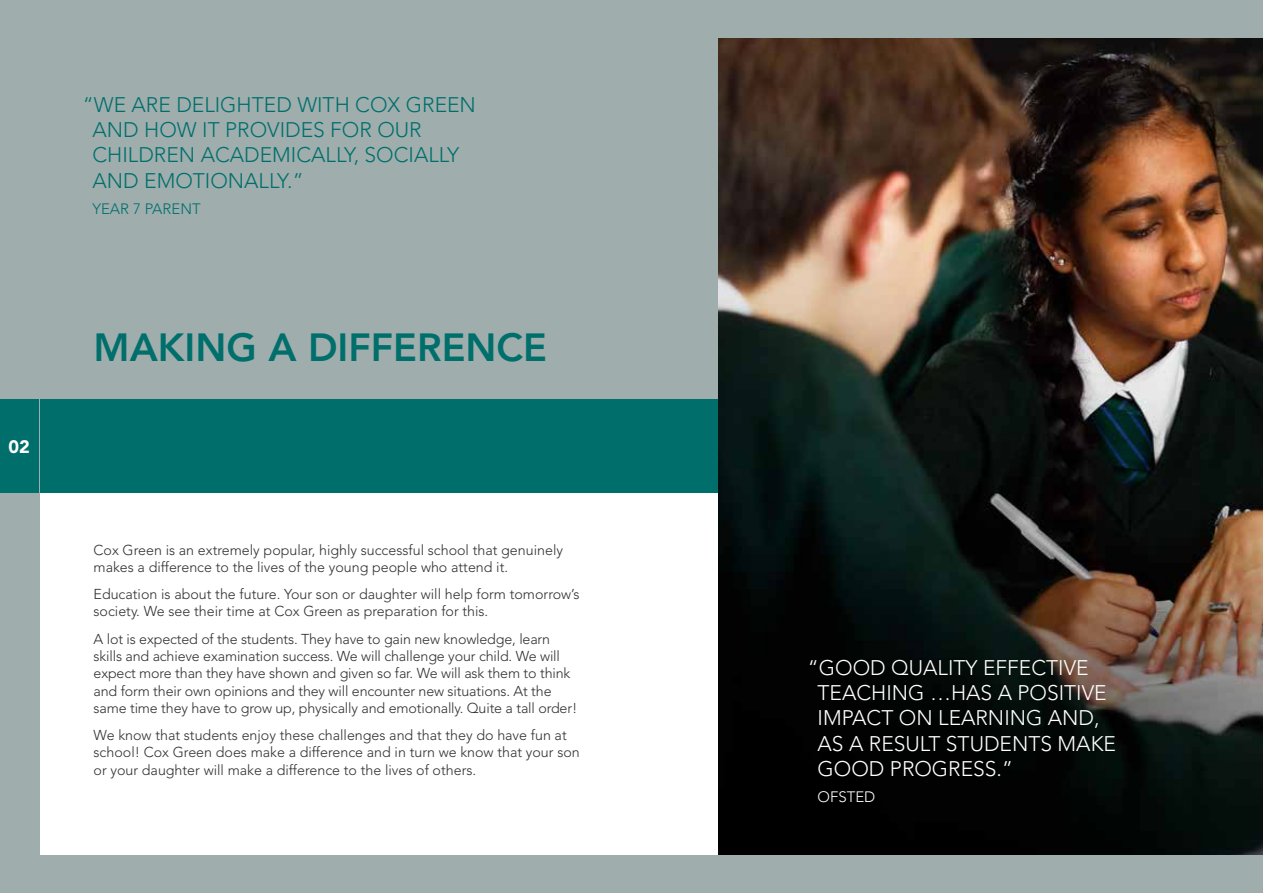
<style>
.page{position:relative;width:1263px;height:893px;background:#9faead}
.page>*{position:absolute;margin:0;border:0;box-sizing:border-box;transform-origin:0 0}
.t1{font:800 39px "Avenir";color:#006f6c}
.t2{font:300 21px/25.2px "Avenir";color:#fff}
.t3{font:300 21px/25.2px "Avenir";color:#006f6c}
.t4{font:900 18px "Avenir";color:#fff}
.t5{font:300 15px "Avenir";color:#006f6c}
.t6{font:300 15px "Avenir";color:#fff}
.t7{font:300 14.25px/17.1px "Avenir";color:#313130}
</style>
<div class="page">
<div style="left:40px;top:493px;width:679px;height:362px;background:#fff"></div>
<div style="left:0;top:400px;width:38px;height:93px;background:#006f6c"></div>
<div style="left:40px;top:400px;width:1223px;height:93px;background:#006f6c"></div>
<img style="left:719px;top:38px;width:544px;height:817px">
<p class="t4" style="left:8px;top:436px;width:23px">02</p>
<h2 class="t3" style="left:92px;top:92px;width:385px;text-indent:-10px">“We are delig hted with Cox Green and how it provides for our children academically, socially and emotionally.”</h2>
<p class="t5" style="left:83px;top:200px;width:119px">Year 7 Parent</p>
<h1 class="t1" style="left:94px;top:325px;width:455px">MAKING A DIFFERENCE</h1>
<p class="t7" style="left:94px;top:541px;width:471px">Cox Green is an extremely popular, highly successful school that genuinely makes a difference to the lives of the young people who attend it.</p>
<p class="t7" style="left:94px;top:586px;width:487px">Education is about the future. Your son or daughter will help form tomorrow’s society. We see their time at Cox Green as preparation for this.</p>
<p class="t7" style="left:94px;top:631px;width:485px">A lot is expected of the students. They have to gain new knowledge, learn skills and achieve examination success. We will challenge your child. We will expect more than they have shown and given so far. We will ask them to think and form their own opinions and they will encounter new situations. At the same time they have to grow up, physically and emotionally. Quite a tall order!</p>
<p class="t7" style="left:94px;top:727px;width:488px">We know that students enjoy these challenges and that they do have fun at school! Cox Green does make a difference and in turn we know that your son or your daughter will make a difference to the lives of others.</p>
<h2 class="t2" style="left:808px;top:655px;width:152px">“Goo d qualityeffecti</h2>
<h2 class="t2" style="left:817px;top:655px;width:300px;text-indent:246px">ve teaching …has a positive impact on learning and, as a result students make good prog ress.”</h2>
<p class="t6" style="left:808px;top:788px;width:11px">Of</p>
<p class="t6" style="left:838px;top:788px;width:38px">sted</p>
</div>
